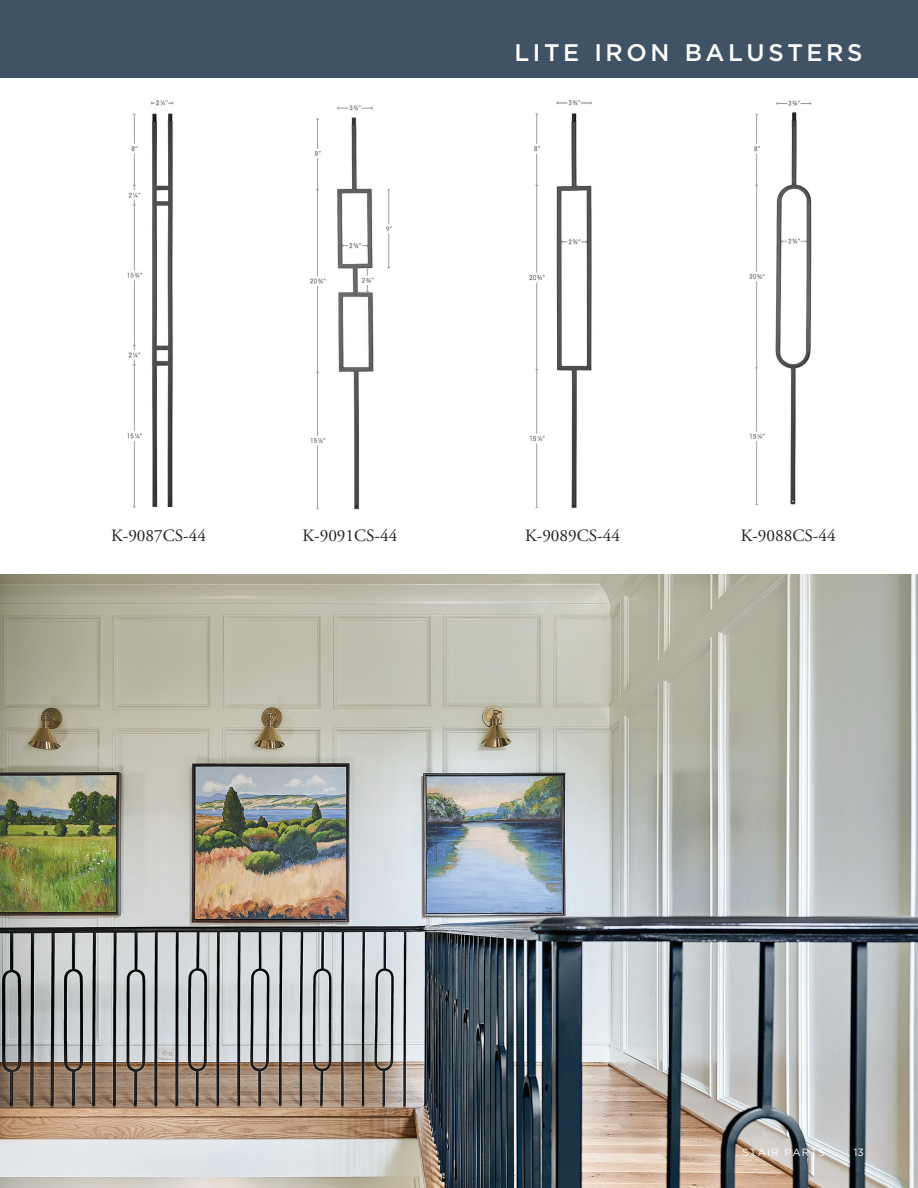
<style>
.page{position:relative;width:918px;height:1188px;background:#fff}
.page>*{position:absolute;margin:0;border:0;box-sizing:border-box;transform-origin:0 0}
.t1{font:500 24px "Gotham";letter-spacing:.15em;color:#fff}
.t2{font:17.25px "Adobe Garamond";color:#231f20}
.t3{font:10.5px "Gotham";letter-spacing:.1em;color:#fff}
</style>
<div class="page">
<img style="left:0;top:574px;width:918px;height:614px">
<div style="left:0;top:0;width:918px;height:78px;background:#405364"></div>
<img style="left:127px;top:100px;width:47px;height:408px">
<img style="left:749px;top:100px;width:63px;height:406px">
<img style="left:529px;top:100px;width:63px;height:408px">
<img style="left:310px;top:105px;width:82px;height:405px">
<h1 class="t1" style="left:514px;top:37px;width:350px">LITE IRON BALUSTERS</h1>
<p class="t2" style="left:111px;top:527px;width:96px">K-9087CS-44</p>
<p class="t2" style="left:303px;top:526px;width:96px">K-9091CS-44</p>
<p class="t2" style="left:525px;top:526px;width:96px">K-9089CS-44</p>
<p class="t2" style="left:741px;top:526px;width:96px">K-9088CS-44</p>
<p class="t3" style="left:742px;top:1145px;width:84px">STAIR PARTS</p>
<p class="t3" style="left:854px;top:1145px;width:12px">13</p>
</div>
